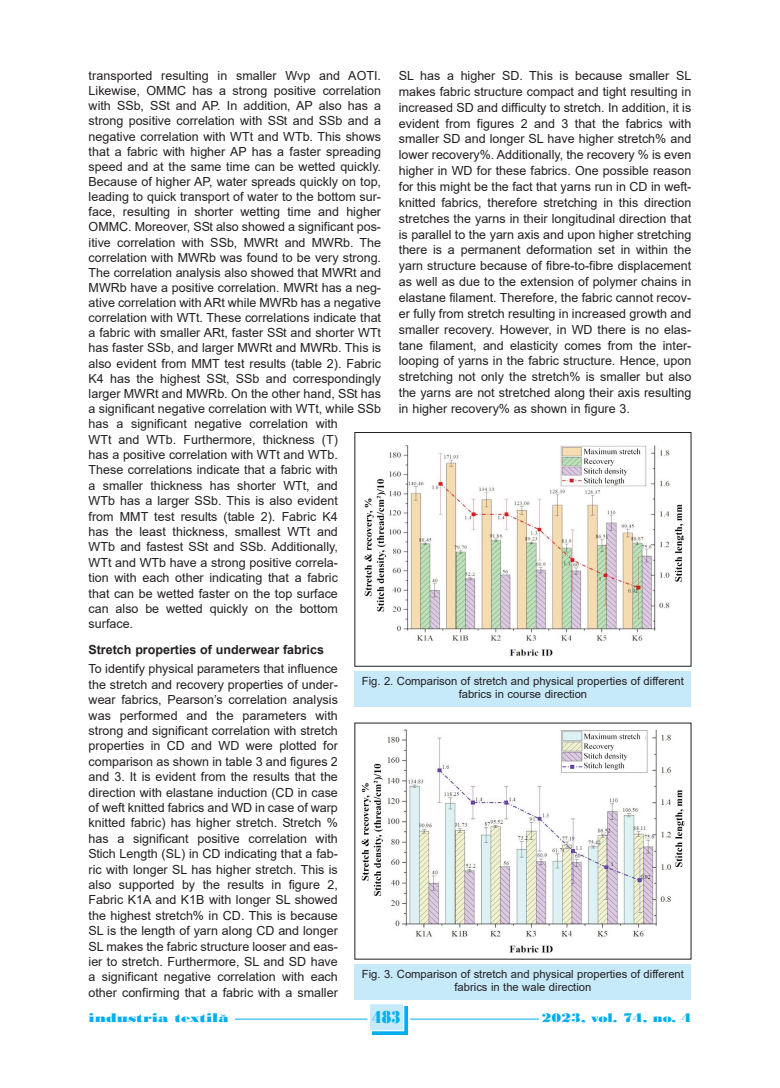
<style>
.page{position:relative;width:780px;height:1088px;background:#fff}
.page>*{position:absolute;margin:0;border:0;box-sizing:border-box;transform-origin:0 0}
.t1{font:18.12px "Bodoni MT Black";color:#00aeef;scale:.8 1}
.t2{font:13.12px "Bodoni MT Black";color:#00aeef;scale:1.3 1}
.t3{font:13.12px "Bodoni MT Black";color:#00aeef;scale:1.14 1}
.t4{font:12.5px/15.4px "Arial";color:#231f20;text-align:justify}
.t5{font:700 12.5px "Arial";color:#231f20}
.t6{font:11.25px/13.5px "Arial";color:#231f20;text-align:center}
.s1{font-size:15px}
</style>
<div class="page">
<svg style="left:372px;top:1006px;width:36px;height:29px"></svg>
<div style="left:370px;top:1004px;width:33px;height:26px;background:#c6eafa"></div>
<hr style="left:225px;top:1019px;width:142px;height:1px;background:#00aeef">
<hr style="left:410px;top:1019px;width:139px;height:1px;background:#00aeef">
<div style="left:89px;top:1012px;width:146px;height:14px;background:#fff"></div>
<div style="left:539px;top:1012px;width:152px;height:14px;background:#fff"></div>
<div style="left:354px;top:671px;width:337px;height:35px;background:#c6eafa"></div>
<img style="left:364px;top:445px;width:321px;height:212px">
<div style="left:354px;top:964px;width:337px;height:35px;background:#c6eafa"></div>
<img style="left:361px;top:729px;width:324px;height:224px">
<p class="t4" style="left:89px;top:68px;width:294px">transported resulting in smaller Wvp and AOTI.<br>Likewise, OMMC has a strong positive correlation with SSb, SSt and AP. In addition, AP also has a strong positive correlation with SSt and SSb and a negative correlation with WTt and WTb. This shows that a fabric with higher AP has a faster spreading speed and at the same time can be wetted quickly.<br>Because of higher AP, water spreads quickly on top, leading to quick transport of water to the bottom sur&shy;face, resulting in shorter wetting time and higher OMMC. Moreover, SSt also showed a significant pos&shy;itive correlation with SSb, MWRt and MWRb. The correlation with MWRb was found to be very strong.<br>The correlation analysis also showed that MWRt and MWRb have a positive correlation. MWRt has a neg&shy;ative correlation with ARt while MWRb has a negative correlation with WTt. These correlations indicate that a fabric with smaller ARt, faster SSt and shorter WTt has faster SSb, and larger MWRt and MWRb. This is also evident from MMT test results (table 2). Fabric K4 has the highest SSt, SSb and correspondingly larger MWRt and MWRb. On the other hand, SSt has a significant negative correlation with WTt, while SSb</p>
<p class="t4" style="left:399px;top:68px;width:294px;line-height:15.9px">SL has a higher SD. This is because smaller SL makes fabric structure compact and tight resulting in increased SD and difficulty to stretch. In addition, it is evident from figures 2 and 3 that the fabrics with smaller SD and longer SL have higher stretch% and lower recovery%. Additionally, the recovery % is even higher in WD for these fabrics. One possible reason for this might be the fact that yarns run in CD in weft&shy;knitted fabrics, therefore stretching in this direction stretches the yarns in their longitudinal direction that is parallel to the yarn axis and upon higher stretching there is a permanent deformation set in within the yarn structure because of fibre-to-fibre displacement as well as due to the extension of polymer chains in elastane filament. Therefore, the fabric cannot recov&shy;er fully from stretch resulting in increased growth and smaller recovery. However, in WD there is no elas&shy;tane filament, and elasticity comes from the inter&shy;looping of yarns in the fabric structure. Hence, upon stretching not only the stretch% is smaller but also the yarns are not stretched along their axis resulting in higher recovery% as shown in figure 3.</p>
<p class="t4" style="left:89px;top:416px;width:251px">has a significant negative correlation with WTt and WTb. Furthermore, thickness (T) has a positive correlation with WTt and WTb.<br>These correlations indicate that a fabric with a smaller thickness has shorter WTt, and WTb has a larger SSb. This is also evident from MMT test results (table 2). Fabric K4 has the least thickness, smallest WTt and WTb and fastest SSt and SSb. Additionally, WTt and WTb have a strong positive correla&shy;tion with each other indicating that a fabric that can be wetted faster on the top surface can also be wetted quickly on the bottom surface.</p>
<p class="t5" style="left:89px;top:643px;width:237px">Stretch properties of underwear fabrics</p>
<p class="t4" style="left:89px;top:661px;width:251px">To identify physical parameters that influence the stretch and recovery properties of under&shy;wear fabrics, Pearson’s correlation analysis was performed and the parameters with strong and significant correlation with stretch properties in CD and WD were plotted for comparison as shown in table 3 and figures 2 and 3. It is evident from the results that the direction with elastane induction (CD in case of weft knitted fabrics and WD in case of warp knitted fabric) has higher stretch. Stretch % has a significant positive correlation with Stich Length (SL) in CD indicating that a fab&shy;ric with longer SL has higher stretch. This is also supported by the results in figure 2, Fabric K1A and K1B with longer SL showed the highest stretch% in CD. This is because SL is the length of yarn along CD and longer SL makes the fabric structure looser and eas&shy;ier to stretch. Furthermore, SL and SD have a significant negative correlation with each other confirming that a fabric with a smaller</p>
<p class="t6" style="left:362px;top:674px;width:323px">Fig. 2. Comparison of stretch and physical properties of different fabrics in course direction</p>
<p class="t6" style="left:362px;top:967px;width:323px">Fig. 3. Comparison of stretch and physical properties of different fabrics in the wale direction</p>
<p class="t2" style="left:89px;top:1010px;width:109px">industria textila<span class="s1">˘</span></p>
<h1 class="t1" style="left:372px;top:1006px;width:37px">483</h1>
<p class="t3" style="left:541px;top:1010px;width:133px">2023, vol. 74, no. 4</p>
</div>
